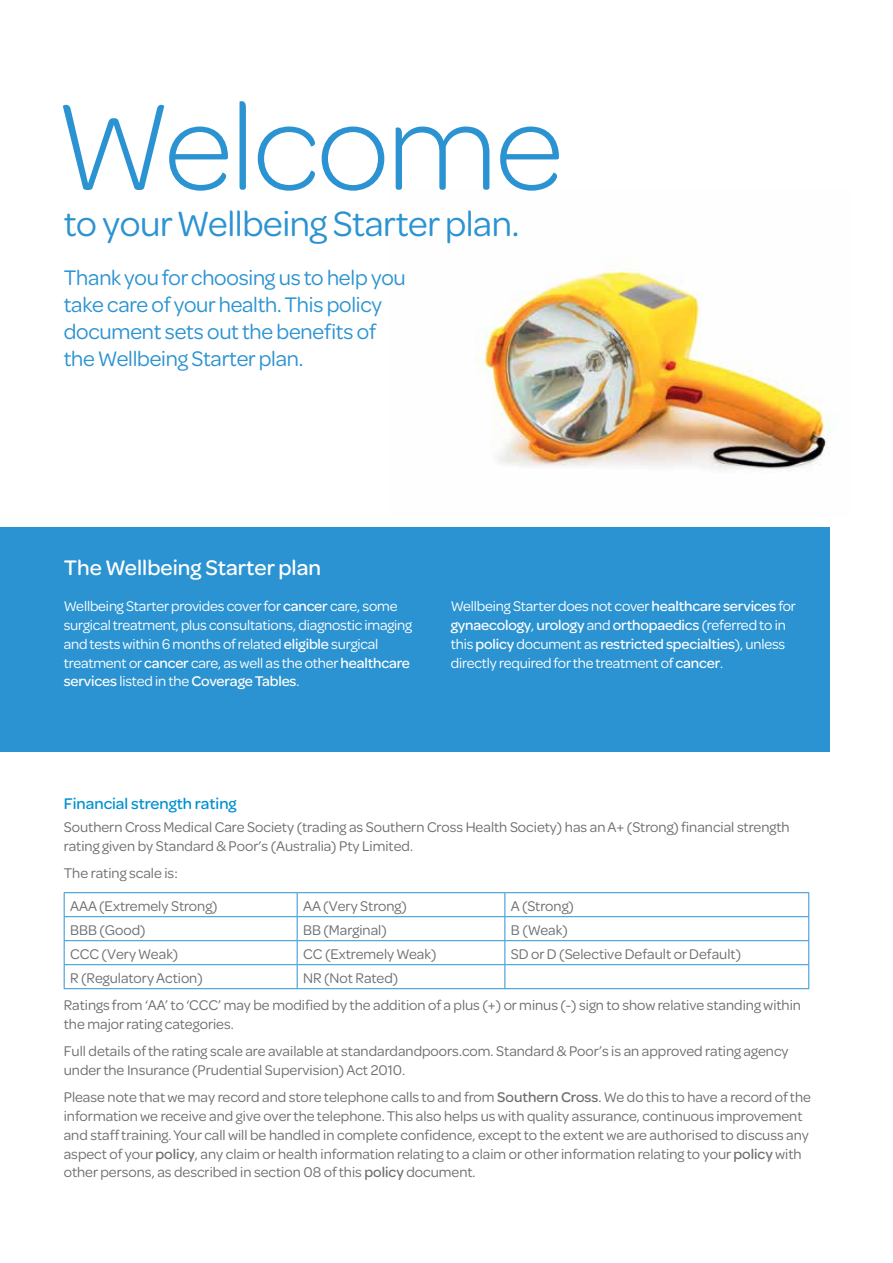
<style>
.page{position:relative;width:893px;height:1263px;background:#fff}
.page>*{position:absolute;margin:0;border:0;box-sizing:border-box;transform-origin:0 0}
.t1{font:300 130.05px "Omnes";letter-spacing:-.02em;color:#2b93d1}
.t2{font:37.5px "Omnes";letter-spacing:-.01em;color:#2b93d1}
.t3{font:22.5px/27px "Omnes";letter-spacing:-.01em;color:#2b93d1}
.t4{font:500 22.5px "Omnes";color:#fff}
.t5{font:500 16.5px "Omnes";color:#0091d0}
.t6{font:15px/18.8px "Omnes";color:#6d6e71}
.t7{font:15px/18.8px "Omnes";letter-spacing:-.01em;color:#fff}
.s1{font-weight:500}
</style>
<div class="page">
<img style="left:477px;top:260px;width:355px;height:210px">
<hr style="left:64px;top:892px;width:233px;height:1px;background:#2b93d1">
<hr style="left:297px;top:892px;width:208px;height:1px;background:#2b93d1">
<hr style="left:505px;top:892px;width:304px;height:1px;background:#2b93d1">
<hr style="left:64px;top:916px;width:233px;height:1px;background:#2b93d1">
<hr style="left:297px;top:916px;width:208px;height:1px;background:#2b93d1">
<hr style="left:505px;top:916px;width:304px;height:1px;background:#2b93d1">
<hr style="left:64px;top:940px;width:233px;height:1px;background:#2b93d1">
<hr style="left:297px;top:940px;width:208px;height:1px;background:#2b93d1">
<hr style="left:505px;top:940px;width:304px;height:1px;background:#2b93d1">
<hr style="left:64px;top:964px;width:233px;height:1px;background:#2b93d1">
<svg style="left:64px;top:893px;width:1px;height:95px"></svg>
<hr style="left:297px;top:964px;width:208px;height:1px;background:#2b93d1">
<svg style="left:297px;top:893px;width:1px;height:95px"></svg>
<hr style="left:505px;top:964px;width:304px;height:1px;background:#2b93d1">
<svg style="left:504px;top:893px;width:1px;height:95px"></svg>
<svg style="left:808px;top:893px;width:1px;height:95px"></svg>
<hr style="left:64px;top:988px;width:233px;height:1px;background:#2b93d1">
<hr style="left:297px;top:988px;width:208px;height:1px;background:#2b93d1">
<hr style="left:505px;top:988px;width:304px;height:1px;background:#2b93d1">
<div style="left:0;top:528px;width:829px;height:224px;background:#2b93d1"></div>
<h1 class="t1" style="left:56px;top:60px;width:509px">Welcome</h1>
<h2 class="t2" style="left:64px;top:199px;width:457px">to your Wellbeing Starter plan.</h2>
<h3 class="t3" style="left:64px;top:262px;width:343px">Thank you for choosing us to help you take care of your health. This policy document sets out the benefits of the Wellbeing Starter plan.</h3>
<h3 class="t4" style="left:64px;top:552px;width:259px">The Wellbeing Starter plan</h3>
<p class="t7" style="left:64px;top:596px;width:350px">Wellbeing Starter provides cover for <span class="s1">cancer</span> care, some surgical treatment, plus consultations, diagnostic imaging and tests within 6 months of related <span class="s1">eligible</span> surgical treatment or <span class="s1">cancer</span> care, as well as the other <span class="s1">healthcare services</span> listed in the <span class="s1">Coverage Tables</span>.</p>
<p class="t7" style="left:451px;top:596px;width:347px">Wellbeing Starter does not cover <span class="s1">healthcare services</span> for <span class="s1">gynaecology</span>, <span class="s1">urology</span> and <span class="s1">orthopaedics</span> (referred to in this <span class="s1">policy</span> document as <span class="s1">restricted specialties</span>), unless directly required for the treatment of <span class="s1">cancer</span>.</p>
<p class="t5" style="left:64px;top:792px;width:174px">Financial strength rating</p>
<p class="t6" style="left:64px;top:816px;width:727px">Southern Cross Medical Care Society (trading as Southern Cross Health Society) has an A+ (Strong) financial strength rating given by Standard &amp; Poor’s (Australia) Pty Limited.</p>
<p class="t6" style="left:70px;top:855px;width:149px;line-height:32.8px;text-indent:-6px">The rating scale is:<br>AAA (Extremely Strong)</p>
<p class="t6" style="left:303px;top:895px;width:105px">AA (Very Strong)</p>
<p class="t6" style="left:511px;top:895px;width:65px">A (Strong)</p>
<p class="t6" style="left:70px;top:919px;width:77px">BBB (Good)</p>
<p class="t6" style="left:303px;top:919px;width:85px">BB (Marginal)</p>
<p class="t6" style="left:511px;top:919px;width:58px">B (Weak)</p>
<p class="t6" style="left:70px;top:943px;width:110px">CCC (Very Weak)</p>
<p class="t6" style="left:303px;top:943px;width:135px">CC (Extremely Weak)</p>
<p class="t6" style="left:511px;top:943px;width:232px">SD or D (Selective Default or Default)</p>
<p class="t6" style="left:70px;top:967px;width:134px">R (Regulatory Action)</p>
<p class="t6" style="left:64px;top:963px;width:739px;line-height:27.6px;text-indent:239px">NR (Not Rated)<br>Ratings from ‘AA’ to ‘CCC’ may be modified by the addition of a plus (+) or minus (-) sign to show relative standing within</p>
<p class="t6" style="left:64px;top:1009px;width:726px;line-height:27.3px">the major rating categories.<br>Full details of the rating scale are available at standardandpoors.com. Standard &amp; Poor’s is an approved rating agency</p>
<p class="t6" style="left:64px;top:1055px;width:749px;line-height:27.3px">under the Insurance (Prudential Supervision) Act 2010.<br>Please note that we may record and store telephone calls to and from <span class="s1">Southern Cross</span>. We do this to have a record of the</p>
<p class="t6" style="left:64px;top:1106px;width:747px">information we receive and give over the telephone. This also helps us with quality assurance, continuous improvement and staff training. Your call will be handled in complete confidence, except to the extent we are authorised to discuss any aspect of your <span class="s1">policy</span>, any claim or health information relating to a claim or other information relating to your <span class="s1">policy</span> with other persons, as described in section 08 of this <span class="s1">policy</span> document.</p>
</div>
